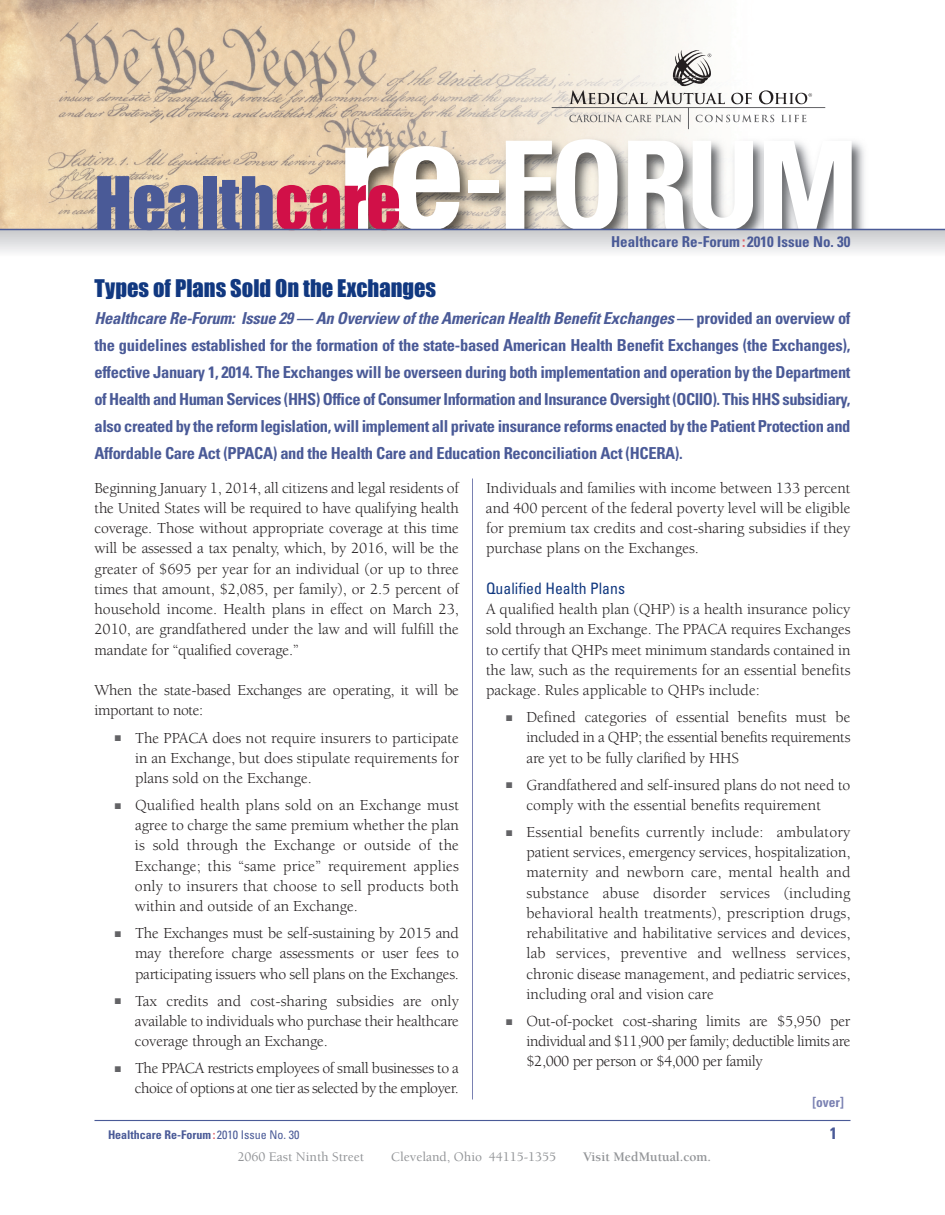
<style>
.page{position:relative;width:945px;height:1215px;background:#fff}
.page>*{position:absolute;margin:0;border:0;box-sizing:border-box;transform-origin:0 0}
.t1{font:700 condensed 123px "Univers";letter-spacing:-.03em;color:#fff}
.t2{font:67.5px "Impact";color:#4a5a97}
.t3{font:22.5px "Impact";color:#113880}
.t4{font:700 condensed 16.5px/27px "Univers";letter-spacing:-.02em;color:#4a5a97;text-align:justify}
.t5{font:15.75px/20.2px "Berkeley";letter-spacing:-.01em;color:#231f20;text-align:justify}
.t6{font:15.75px/20.2px "Berkeley";letter-spacing:-.03em;color:#231f20;text-align:right}
.t7{font:condensed 15.75px "Univers";color:#113880}
.t8{font:700 condensed 15px "Univers";color:#4a5a97}
.t9{font:500 13.5px "Berkeley";color:#939598}
.t10{font:700 13.5px "Berkeley";color:#939598}
.t11{font:700 condensed 13.5px "Univers";color:#7a81b2}
.t12{font:700 condensed 12px "Univers";color:#4a5a97}
.s1{font-size:162px}
.s2{font-size:126px}
.s3{color:#d11048}
.s4{color:#dc5e67}
.s5{font-style:italic}
.s6{color:#636366}
.s7{font-weight:400}
</style>
<div class="page">
<img style="left:0;top:0;width:695px;height:229px">
<img style="left:323px;top:84px;width:622px;height:145px">
<div style="left:0;top:230px;width:945px;height:26px;background:linear-gradient(to bottom,#c8cacc,#f8f9f9)"></div>
<hr style="left:94px;top:1120px;width:756px;height:1px;background:#4a5a97">
<img style="left:97px;top:230px;width:176px;height:1px">
<img style="left:285px;top:230px;width:105px;height:1px">
<hr style="left:0;top:229px;width:945px;height:1px;background:#4a5a97">
<hr style="left:472px;top:478px;width:1px;height:622px;background:#7a81b2">
<hr style="left:552px;top:107px;width:273px;height:1px;background:#636366">
<svg style="left:569px;top:49px;width:243px;height:80px"></svg>
<h1 class="t1" style="left:336px;top:141px;width:524px"><span class="s1">re</span><span class="s2">-</span>FORUM</h1>
<h2 class="t2" style="left:94px;top:167px;width:308px">Health<span class="s3">care</span></h2>
<p class="t8" style="left:611px;top:236px;width:241px">Healthcare Re-Forum<span class="s4">:</span> 2010 Issue No. 30</p>
<h3 class="t3" style="left:94px;top:276px;width:343px">Types of Plans Sold On the Exchanges</h3>
<p class="t4" style="left:94px;top:306px;width:758px"><span class="s5">Healthcare Re-Forum: Issue 29 — An Overview of the American Health Benefit Exchanges</span> — provided an overview of the guidelines established for the formation of the state-based American Health Benefit Exchanges (the Exchanges), effective January 1, 2014. The Exchanges will be overseen during both implementation and operation by the Department of Health and Human Services (HHS) Office of Consumer Information and Insurance Oversight (OCIIO). This HHS subsidiary, also created by the reform legislation, will implement all private insurance reforms enacted by the Patient Protection and Affordable Care Act (PPACA) and the Health Care and Education Reconciliation Act (HCERA).</p>
<p class="t5" style="left:94px;top:479px;width:366px">Beginning January 1, 2014, all citizens and legal residents of the United States will be required to have qualifying health coverage. Those without appropriate coverage at this time will be assessed a tax penalty, which, by 2016, will be the greater of $695 per year for an individual (or up to three times that amount, $2,085, per family), or 2.5 percent of household income. Health plans in effect on March 23, 2010, are grandfathered under the law and will fulfill the mandate for “qualified coverage.”</p>
<p class="t5" style="left:95px;top:682px;width:366px">When the state-based Exchanges are operating, it will be important to note:</p>
<p class="t5" style="left:135px;top:729px;width:326px;text-indent:-20px"><span class="s6">■</span> The PPACA does not require insurers to participate in an Exchange, but does stipulate requirements for plans sold on the Exchange.</p>
<p class="t5" style="left:135px;top:796px;width:326px;text-indent:-20px"><span class="s6">■</span> Qualified health plans sold on an Exchange must agree to charge the same premium whether the plan is sold through the Exchange or outside of the Exchange; this “same price” requirement applies only to insurers that choose to sell products both within and outside of an Exchange.</p>
<p class="t5" style="left:135px;top:925px;width:326px;text-indent:-20px"><span class="s6">■</span> The Exchanges must be self-sustaining by 2015 and may therefore charge assessments or user fees to participating issuers who sell plans on the Exchanges.</p>
<p class="t5" style="left:135px;top:992px;width:326px;text-indent:-20px"><span class="s6">■</span> Tax credits and cost-sharing subsidies are only available to individuals who purchase their healthcare coverage through an Exchange.</p>
<p class="t6" style="left:115px;top:1060px;width:346px"><span class="s6">■</span> The PPACA restricts employees of small businesses to a choice of options at one tier as selected by the employer.</p>
<p class="t5" style="left:486px;top:479px;width:366px">Individuals and families with income between 133 percent and 400 percent of the federal poverty level will be eligible for premium tax credits and cost-sharing subsidies if they purchase plans on the Exchanges.</p>
<p class="t7" style="left:486px;top:583px;width:141px">Qualified Health Plans</p>
<p class="t5" style="left:486px;top:601px;width:366px">A qualified health plan (QHP) is a health insurance policy sold through an Exchange. The PPACA requires Exchanges to certify that QHPs meet minimum standards contained in the law, such as the requirements for an essential benefits package. Rules applicable to QHPs include:</p>
<p class="t5" style="left:527px;top:709px;width:326px;text-indent:-20px"><span class="s6">■</span> Defined categories of essential benefits must be included in a QHP; the essential benefits requirements are yet to be fully clarified by HHS</p>
<p class="t5" style="left:506px;top:776px;width:346px;text-align:center"><span class="s6">■</span> Grandfathered and self-insured plans do not need to comply with the essential benefits requirement</p>
<p class="t5" style="left:526px;top:823px;width:326px;text-indent:-20px"><span class="s6">■</span> Essential benefits currently include: ambulatory patient services, emergency services, hospitalization, maternity and newborn care, mental health and substance abuse disorder services (including behavioral health treatments), prescription drugs, rehabilitative and habilitative services and devices, lab services, preventive and wellness services, chronic disease management, and pediatric services, including oral and vision care</p>
<p class="t5" style="left:526px;top:1012px;width:326px;text-indent:-20px"><span class="s6">■</span> Out-of-pocket cost-sharing limits are $5,950 per individual and $11,900 per family; deductible limits are $2,000 per person or $4,000 per family</p>
<p class="t11" style="left:812px;top:1097px;width:33px">[over]</p>
<p class="t12" style="left:108px;top:1130px;width:193px">Healthcare Re-Forum<span class="s4">:</span> <span class="s7">2010 Issue No. 30</span></p>
<p class="t4" style="left:830px;top:1121px;width:9px">1</p>
<p class="t9" style="left:237px;top:1151px;width:128px">2060 East Ninth Street</p>
<p class="t9" style="left:391px;top:1151px;width:167px">Cleveland, Ohio 44115-1355</p>
<p class="t10" style="left:583px;top:1151px;width:129px">Visit MedMutual.com.</p>
</div>
